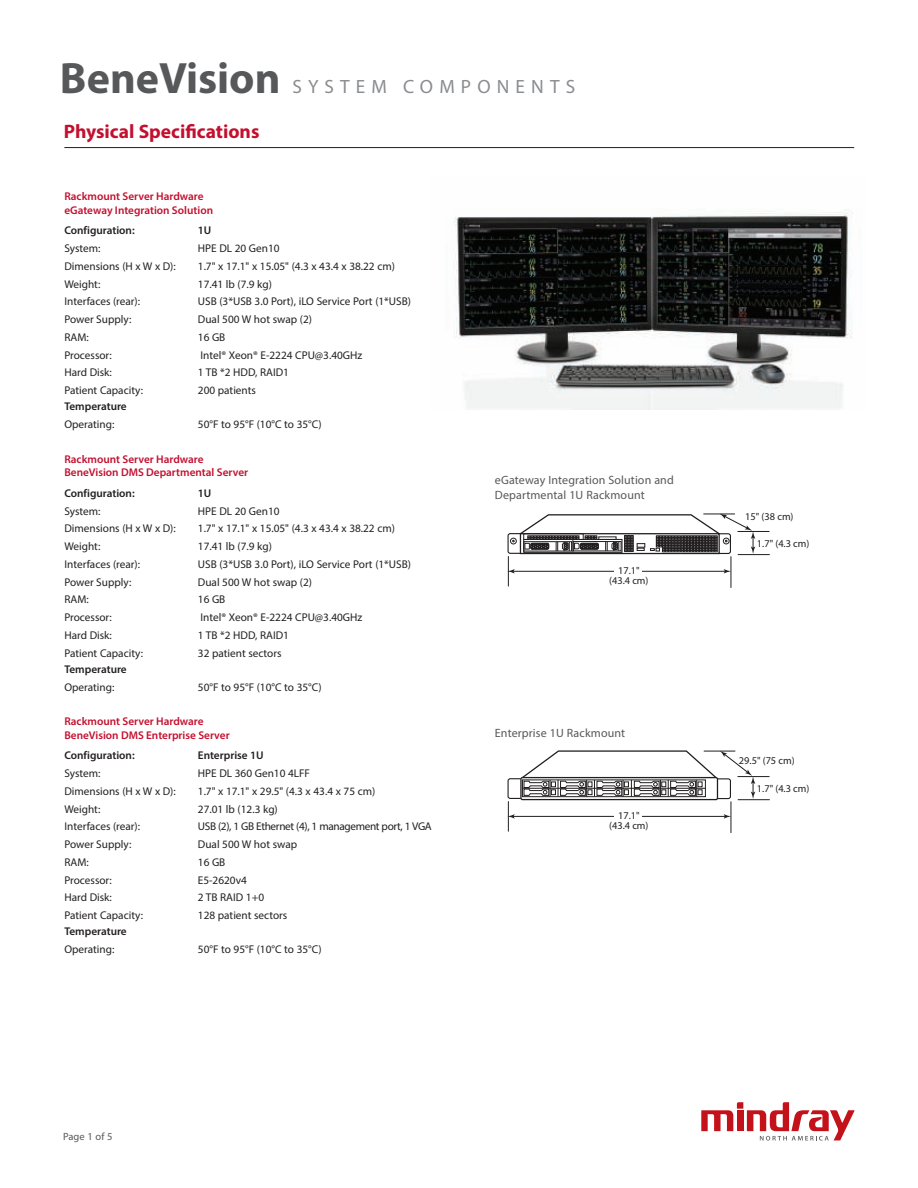
<style>
.page{position:relative;width:918px;height:1188px;background:#fff}
.page>*{position:absolute;margin:0;border:0;box-sizing:border-box;transform-origin:0 0}
.t1{font:700 19.5px "Myriad Pro";color:#c3102f}
.t2{font:19.2px "Myriad Pro";letter-spacing:.32em;color:#8a8c8f}
.t3{font:12px/15px "Myriad Pro";letter-spacing:.01em;color:#57585a}
.t4{font:11.25px "Myriad Pro";color:#231f20}
.t5{font:600 11.25px/13.5px "Myriad Pro";color:#c3102f}
.t6{font:600 11.25px "Myriad Pro";color:#231f20}
.t7{font:11.25px "Myriad Pro";letter-spacing:-.03em;color:#231f20}
.t8{font:10.5px "Myriad Pro";letter-spacing:.01em;color:#57585a}
.t9{font:10.35px/10.4px "Myriad Pro";color:#211e1e;text-align:center}
.s1{font-weight:700;font-size:44.1px;color:#57585a}
</style>
<div class="page">
<img style="left:454px;top:210px;width:399px;height:200px">
<svg style="left:701px;top:1102px;width:154px;height:39px"></svg>
<hr style="left:64px;top:147px;width:790px;height:1px;background:#231f20">
<hr style="left:512px;top:571px;width:214px;height:1px;background:#211e1e">
<svg style="left:507px;top:569px;width:8px;height:5px"></svg>
<svg style="left:724px;top:569px;width:7px;height:5px"></svg>
<hr style="left:738px;top:554px;width:31px;height:1px;background:#211e1e">
<hr style="left:738px;top:531px;width:31px;height:1px;background:#211e1e">
<hr style="left:508px;top:556px;width:1px;height:30px;background:#211e1e">
<hr style="left:731px;top:557px;width:1px;height:31px;background:#211e1e">
<div style="left:614px;top:563px;width:28px;height:15px;background:#fff"></div>
<svg style="left:507px;top:514px;width:248px;height:41px"></svg>
<hr style="left:738px;top:799px;width:31px;height:1px;background:#211e1e">
<hr style="left:738px;top:776px;width:31px;height:1px;background:#211e1e">
<hr style="left:731px;top:802px;width:1px;height:31px;background:#211e1e">
<svg style="left:507px;top:750px;width:248px;height:81px"></svg>
<h2 class="t2" style="left:60px;top:79px;width:517px"><span class="s1">BeneVision</span> SYSTEM COMPONENTS</h2>
<h1 class="t1" style="left:64px;top:124px;width:197px">Physical Specifications</h1>
<p class="t5" style="left:64px;top:191px;width:150px">Rackmount Server Hardware eGateway Integration Solution</p>
<p class="t6" style="left:64px;top:226px;width:72px">Configuration:</p>
<p class="t6" style="left:198px;top:226px;width:15px">1U</p>
<p class="t4" style="left:64px;top:244px;width:38px">System:</p>
<p class="t4" style="left:198px;top:244px;width:83px">HPE DL 20 Gen10</p>
<p class="t4" style="left:64px;top:262px;width:113px">Dimensions (H x W x D):</p>
<p class="t4" style="left:198px;top:262px;width:199px">1.7" x 17.1" x 15.05" (4.3 x 43.4 x 38.22 cm)</p>
<p class="t4" style="left:64px;top:280px;width:37px">Weight:</p>
<p class="t4" style="left:198px;top:280px;width:76px">17.41 lb (7.9 kg)</p>
<p class="t4" style="left:64px;top:297px;width:77px">Interfaces (rear):</p>
<p class="t4" style="left:198px;top:297px;width:215px">USB (3*USB 3.0 Port), iLO Service Port (1*USB)</p>
<p class="t4" style="left:64px;top:315px;width:69px">Power Supply:</p>
<p class="t4" style="left:198px;top:315px;width:116px">Dual 500 W hot swap (2)</p>
<p class="t4" style="left:64px;top:333px;width:26px">RAM:</p>
<p class="t4" style="left:198px;top:333px;width:29px">16 GB</p>
<p class="t4" style="left:64px;top:351px;width:49px">Processor:</p>
<p class="t4" style="left:201px;top:351px;width:163px">Intel® Xeon® E-2224 CPU@3.40GHz</p>
<p class="t4" style="left:64px;top:368px;width:49px">Hard Disk:</p>
<p class="t4" style="left:198px;top:368px;width:93px">1 TB *2 HDD, RAID1</p>
<p class="t4" style="left:64px;top:386px;width:80px">Patient Capacity:</p>
<p class="t4" style="left:198px;top:386px;width:60px">200 patients</p>
<p class="t6" style="left:64px;top:402px;width:64px">Temperature</p>
<p class="t4" style="left:64px;top:420px;width:52px">Operating:</p>
<p class="t4" style="left:198px;top:420px;width:125px">50°F to 95°F (10°C to 35°C)</p>
<p class="t5" style="left:64px;top:453px;width:185px">Rackmount Server Hardware<br>BeneVision DMS Departmental Server</p>
<p class="t6" style="left:64px;top:489px;width:72px">Configuration:</p>
<p class="t6" style="left:198px;top:489px;width:15px">1U</p>
<p class="t4" style="left:64px;top:507px;width:38px">System:</p>
<p class="t4" style="left:198px;top:507px;width:83px">HPE DL 20 Gen10</p>
<p class="t4" style="left:64px;top:524px;width:113px">Dimensions (H x W x D):</p>
<p class="t4" style="left:198px;top:524px;width:199px">1.7" x 17.1" x 15.05" (4.3 x 43.4 x 38.22 cm)</p>
<p class="t4" style="left:64px;top:542px;width:37px">Weight:</p>
<p class="t4" style="left:198px;top:542px;width:76px">17.41 lb (7.9 kg)</p>
<p class="t4" style="left:64px;top:560px;width:77px">Interfaces (rear):</p>
<p class="t4" style="left:198px;top:560px;width:215px">USB (3*USB 3.0 Port), iLO Service Port (1*USB)</p>
<p class="t4" style="left:64px;top:578px;width:69px">Power Supply:</p>
<p class="t4" style="left:198px;top:578px;width:116px">Dual 500 W hot swap (2)</p>
<p class="t4" style="left:64px;top:595px;width:26px">RAM:</p>
<p class="t4" style="left:198px;top:595px;width:29px">16 GB</p>
<p class="t4" style="left:64px;top:613px;width:49px">Processor:</p>
<p class="t4" style="left:201px;top:613px;width:163px">Intel® Xeon® E-2224 CPU@3.40GHz</p>
<p class="t4" style="left:64px;top:631px;width:49px">Hard Disk:</p>
<p class="t4" style="left:198px;top:631px;width:93px">1 TB *2 HDD, RAID1</p>
<p class="t4" style="left:64px;top:649px;width:80px">Patient Capacity:</p>
<p class="t4" style="left:198px;top:649px;width:85px">32 patient sectors</p>
<p class="t6" style="left:64px;top:665px;width:64px">Temperature</p>
<p class="t4" style="left:64px;top:683px;width:52px">Operating:</p>
<p class="t4" style="left:198px;top:683px;width:125px">50°F to 95°F (10°C to 35°C)</p>
<p class="t5" style="left:64px;top:716px;width:167px">Rackmount Server Hardware<br>BeneVision DMS Enterprise Server</p>
<p class="t6" style="left:64px;top:751px;width:72px">Configuration:</p>
<p class="t6" style="left:198px;top:751px;width:67px">Enterprise 1U</p>
<p class="t4" style="left:64px;top:769px;width:38px">System:</p>
<p class="t4" style="left:198px;top:769px;width:114px">HPE DL 360 Gen10 4LFF</p>
<p class="t4" style="left:64px;top:787px;width:113px">Dimensions (H x W x D):</p>
<p class="t4" style="left:198px;top:787px;width:179px">1.7" x 17.1" x 29.5" (4.3 x 43.4 x 75 cm)</p>
<p class="t4" style="left:64px;top:805px;width:37px">Weight:</p>
<p class="t4" style="left:198px;top:805px;width:81px">27.01 lb (12.3 kg)</p>
<p class="t4" style="left:64px;top:822px;width:77px">Interfaces (rear):</p>
<p class="t7" style="left:198px;top:822px;width:235px">USB (2), 1 GB Ethernet (4), 1 management port, 1 VGA</p>
<p class="t4" style="left:64px;top:840px;width:69px">Power Supply:</p>
<p class="t4" style="left:198px;top:840px;width:101px">Dual 500 W hot swap</p>
<p class="t4" style="left:64px;top:858px;width:26px">RAM:</p>
<p class="t4" style="left:198px;top:858px;width:29px">16 GB</p>
<p class="t4" style="left:64px;top:876px;width:49px">Processor:</p>
<p class="t4" style="left:198px;top:876px;width:51px">E5-2620v4</p>
<p class="t4" style="left:64px;top:893px;width:49px">Hard Disk:</p>
<p class="t4" style="left:198px;top:893px;width:68px">2 TB RAID 1+0</p>
<p class="t4" style="left:64px;top:911px;width:80px">Patient Capacity:</p>
<p class="t4" style="left:198px;top:911px;width:91px">128 patient sectors</p>
<p class="t6" style="left:64px;top:927px;width:64px">Temperature</p>
<p class="t4" style="left:64px;top:945px;width:52px">Operating:</p>
<p class="t4" style="left:198px;top:945px;width:125px">50°F to 95°F (10°C to 35°C)</p>
<p class="t3" style="left:495px;top:473px;width:180px">eGateway Integration Solution and<br>Departmental 1U Rackmount</p>
<p class="t9" style="left:609px;top:566px;width:41px">17.1" (43.4 cm)</p>
<p class="t3" style="left:495px;top:727px;width:132px">Enterprise 1U Rackmount</p>
<p class="t9" style="left:609px;top:811px;width:41px">17.1" (43.4 cm)</p>
<p class="t9" style="left:745px;top:513px;width:50px">15" (38 cm)</p>
<p class="t9" style="left:757px;top:539px;width:54px">1.7" (4.3 cm)</p>
<p class="t9" style="left:739px;top:757px;width:57px">29.5" (75 cm)</p>
<p class="t9" style="left:757px;top:784px;width:54px">1.7" (4.3 cm)</p>
<p class="t8" style="left:63px;top:1133px;width:51px">Page 1 of 5</p>
</div>
